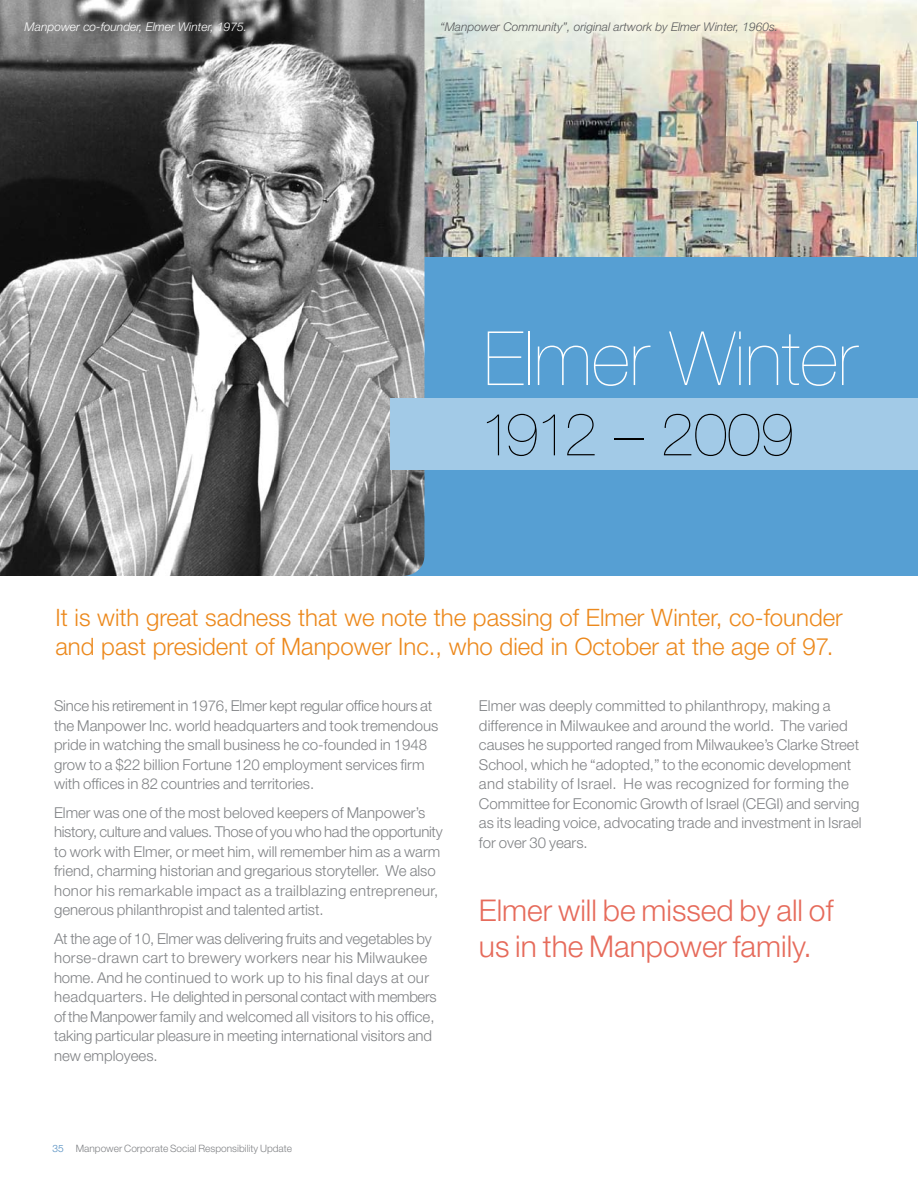
<style>
.page{position:relative;width:918px;height:1188px;background:#fff}
.page>*{position:absolute;margin:0;border:0;box-sizing:border-box;transform-origin:0 0}
.t1{font:200 75px "Helvetica Neue LT Std";color:#fff}
.t2{font:200 60px "Helvetica Neue LT Std";letter-spacing:-.025em;color:#000}
.t3{font:300 30px/36px "Helvetica Neue LT Std";color:#e66b5b}
.t4{font:300 24px/28.8px "Helvetica Neue LT Std";color:#ec891d}
.t5{font:300 15px/19.5px "Helvetica Neue LT Std";color:#808285}
.t6{font:italic 300 12px "Helvetica Neue LT Std";color:#58595b}
.t7{font:italic 300 12px "Helvetica Neue LT Std";color:#fff}
.t8{font:300 10.2px "Helvetica Neue LT Std";color:#808285}
.s1{color:#4e8abe}
</style>
<div class="page">
<div style="left:0;top:122px;width:918px;height:454px;background:#569fd3"></div>
<img style="left:424px;top:0;width:493px;height:256px">
<img style="left:0;top:0;width:424px;height:576px">
<div style="left:390px;top:398px;width:528px;height:72px;background:#a2cae7"></div>
<p class="t7" style="left:25px;top:19px;width:224px">Manpower co-founder, Elmer Winter, 1975.</p>
<p class="t6" style="left:440px;top:19px;width:340px">“Manpower Community”, original artwork by Elmer Winter, 1960s.</p>
<h1 class="t1" style="left:484px;top:315px;width:375px">Elmer Winter</h1>
<h2 class="t2" style="left:480px;top:399px;width:316px">1912 – 2009</h2>
<h3 class="t4" style="left:56px;top:603px;width:789px">It is with great sadness that we note the passing of Elmer Winter, co-founder and past president of Manpower Inc., who died in October at the age of 97.</h3>
<p class="t5" style="left:54px;top:696px;width:386px">Since his retirement in 1976, Elmer kept regular office hours at the Manpower Inc. world headquarters and took tremendous pride in watching the small business he co-founded in 1948 grow to a $22 billion Fortune 120 employment services firm with offices in 82 countries and territories.</p>
<p class="t5" style="left:54px;top:802px;width:390px">Elmer was one of the most beloved keepers of Manpower’s history, culture and values. Those of you who had the opportunity to work with Elmer, or meet him, will remember him as a warm friend, charming historian and gregarious storyteller. We also honor his remarkable impact as a trailblazing entrepreneur, generous philanthropist and talented artist.</p>
<p class="t5" style="left:54px;top:928px;width:384px">At the age of 10, Elmer was delivering fruits and vegetables by horse-drawn cart to brewery workers near his Milwaukee home. And he continued to work up to his final days at our headquarters. He delighted in personal contact with members of the Manpower family and welcomed all visitors to his office, taking particular pleasure in meeting international visitors and new employees.</p>
<p class="t8" style="left:53px;top:1142px;width:241px"><span class="s1">35</span> Manpower Corporate Social Responsibility Update</p>
<p class="t5" style="left:479px;top:696px;width:384px">Elmer was deeply committed to philanthropy, making a difference in Milwaukee and around the world. The varied causes he supported ranged from Milwaukee’s Clarke Street School, which he “adopted,” to the economic development and stability of Israel. He was recognized for forming the Committee for Economic Growth of Israel (CEGI) and serving as its leading voice, advocating trade and investment in Israel for over 30 years.</p>
<h3 class="t3" style="left:479px;top:892px;width:356px">Elmer will be missed by all of us in the Manpower family.</h3>
</div>
